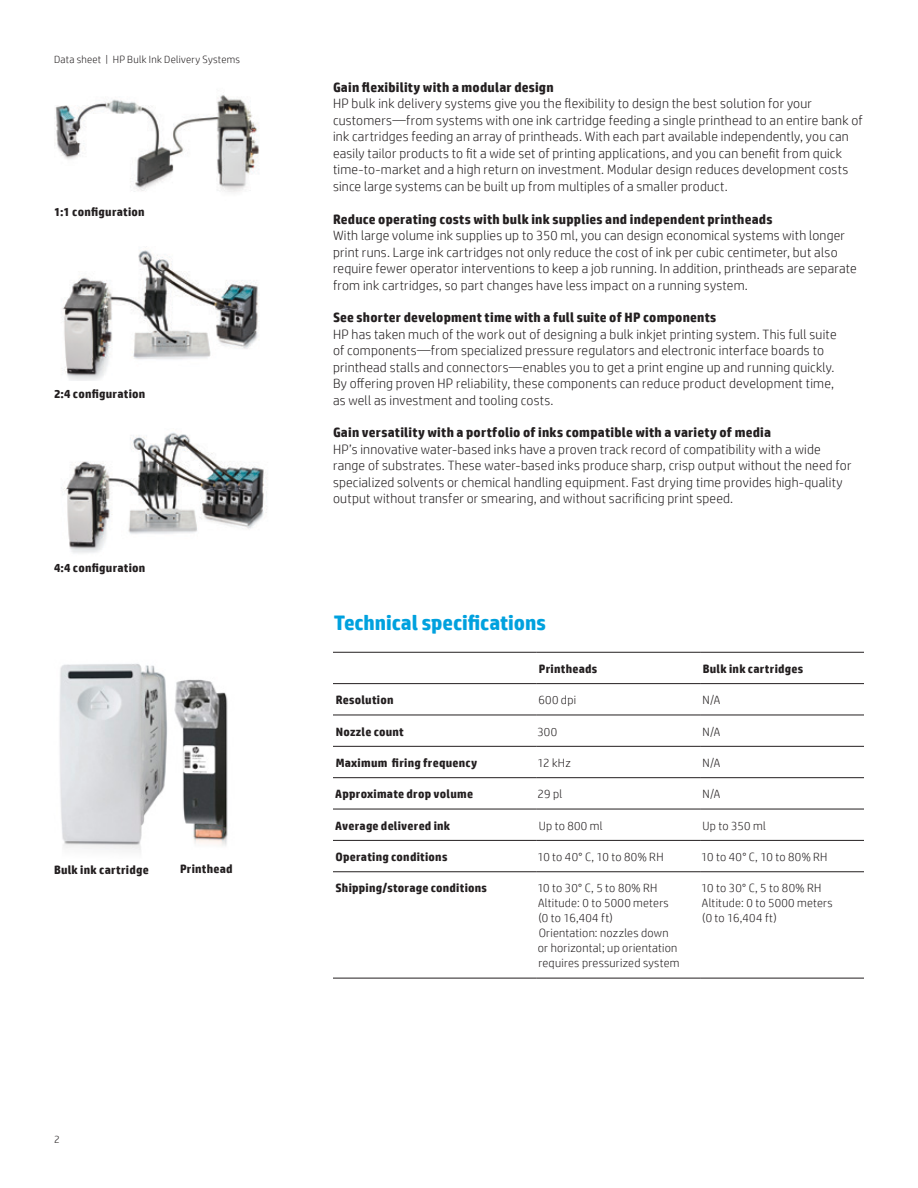
<style>
.page{position:relative;width:918px;height:1188px;background:#fff}
.page>*{position:absolute;margin:0;border:0;box-sizing:border-box;transform-origin:0 0}
.t1{font:700 21px "HP Simplified";letter-spacing:-.005em;color:#00a1de}
.t2{font:300 13.5px/16.5px "HP Simplified";letter-spacing:.015em;color:#231f20}
.t3{font:700 13.5px "HP Simplified";letter-spacing:.015em;color:#231f20}
.t4{font:300 12px/15px "HP Simplified";letter-spacing:.02em;color:#231f20}
.t5{font:700 12px "HP Simplified";letter-spacing:.02em;color:#231f20}
.t6{font:300 10.5px "HP Simplified";letter-spacing:.025em;color:#231f20}
</style>
<div class="page">
<img style="left:63px;top:432px;width:204px;height:121px">
<img style="left:55px;top:95px;width:204px;height:97px">
<img style="left:62px;top:250px;width:197px;height:131px">
<hr style="left:333px;top:652px;width:203px;height:1px;background:#231f20">
<hr style="left:536px;top:652px;width:164px;height:1px;background:#231f20">
<hr style="left:700px;top:652px;width:164px;height:1px;background:#231f20">
<hr style="left:333px;top:683px;width:203px;height:1px;background:#231f20">
<hr style="left:536px;top:683px;width:164px;height:1px;background:#231f20">
<hr style="left:700px;top:683px;width:164px;height:1px;background:#231f20">
<hr style="left:333px;top:715px;width:203px;height:1px;background:#231f20">
<hr style="left:536px;top:715px;width:164px;height:1px;background:#231f20">
<hr style="left:700px;top:715px;width:164px;height:1px;background:#231f20">
<hr style="left:333px;top:746px;width:203px;height:1px;background:#231f20">
<hr style="left:536px;top:746px;width:164px;height:1px;background:#231f20">
<hr style="left:700px;top:746px;width:164px;height:1px;background:#231f20">
<hr style="left:333px;top:777px;width:203px;height:1px;background:#231f20">
<hr style="left:536px;top:777px;width:164px;height:1px;background:#231f20">
<hr style="left:700px;top:777px;width:164px;height:1px;background:#231f20">
<hr style="left:333px;top:809px;width:203px;height:1px;background:#231f20">
<hr style="left:536px;top:809px;width:164px;height:1px;background:#231f20">
<hr style="left:700px;top:809px;width:164px;height:1px;background:#231f20">
<hr style="left:333px;top:840px;width:203px;height:1px;background:#231f20">
<hr style="left:536px;top:840px;width:164px;height:1px;background:#231f20">
<hr style="left:700px;top:840px;width:164px;height:1px;background:#231f20">
<hr style="left:333px;top:871px;width:203px;height:1px;background:#231f20">
<hr style="left:536px;top:871px;width:164px;height:1px;background:#231f20">
<hr style="left:700px;top:871px;width:164px;height:1px;background:#231f20">
<hr style="left:333px;top:978px;width:203px;height:1px;background:#231f20">
<hr style="left:536px;top:978px;width:164px;height:1px;background:#231f20">
<hr style="left:700px;top:978px;width:164px;height:1px;background:#231f20">
<img style="left:59px;top:663px;width:169px;height:189px">
<p class="t6" style="left:54px;top:52px;width:188px">Data sheet | HP Bulk Ink Delivery Systems</p>
<p class="t5" style="left:54px;top:204px;width:92px">1:1 configuration</p>
<p class="t5" style="left:54px;top:386px;width:93px">2:4 configuration</p>
<p class="t5" style="left:54px;top:560px;width:93px">4:4 configuration</p>
<p class="t5" style="left:54px;top:862px;width:96px">Bulk ink cartridge</p>
<p class="t5" style="left:180px;top:861px;width:54px">Printhead</p>
<p class="t6" style="left:54px;top:1132px;width:7px">2</p>
<p class="t3" style="left:333px;top:78px;width:222px">Gain flexibility with a modular design</p>
<p class="t2" style="left:333px;top:95px;width:531px">HP bulk ink delivery systems give you the flexibility to design the best solution for your customers—from systems with one ink cartridge feeding a single printhead to an entire bank of ink cartridges feeding an array of printheads. With each part available independently, you can easily tailor products to fit a wide set of printing applications, and you can benefit from quick time-to-market and a high return on investment. Modular design reduces development costs since large systems can be built up from multiples of a smaller product.</p>
<p class="t3" style="left:333px;top:210px;width:441px">Reduce operating costs with bulk ink supplies and independent printheads</p>
<p class="t2" style="left:333px;top:227px;width:525px">With large volume ink supplies up to 350 ml, you can design economical systems with longer print runs. Large ink cartridges not only reduce the cost of ink per cubic centimeter, but also require fewer operator interventions to keep a job running. In addition, printheads are separate from ink cartridges, so part changes have less impact on a running system.</p>
<p class="t3" style="left:333px;top:309px;width:385px">See shorter development time with a full suite of HP components</p>
<p class="t2" style="left:333px;top:325px;width:505px">HP has taken much of the work out of designing a bulk inkjet printing system. This full suite of components—from specialized pressure regulators and electronic interface boards to printhead stalls and connectors—enables you to get a print engine up and running quickly.<br>By offering proven HP reliability, these components can reduce product development time, as well as investment and tooling costs.</p>
<p class="t3" style="left:333px;top:424px;width:440px">Gain versatility with a portfolio of inks compatible with a variety of media</p>
<p class="t2" style="left:333px;top:441px;width:520px">HP’s innovative water-based inks have a proven track record of compatibility with a wide range of substrates. These water-based inks produce sharp, crisp output without the need for specialized solvents or chemical handling equipment. Fast drying time provides high-quality output without transfer or smearing, and without sacrificing print speed.</p>
<h1 class="t1" style="left:334px;top:609px;width:213px">Technical specifications</h1>
<p class="t5" style="left:539px;top:661px;width:60px">Printheads</p>
<p class="t5" style="left:703px;top:661px;width:102px">Bulk ink cartridges</p>
<p class="t5" style="left:336px;top:692px;width:59px">Resolution</p>
<p class="t4" style="left:538px;top:692px;width:39px">600 dpi</p>
<p class="t4" style="left:703px;top:692px;width:19px">N/A</p>
<p class="t5" style="left:336px;top:724px;width:70px">Nozzle count</p>
<p class="t4" style="left:537px;top:724px;width:21px">300</p>
<p class="t4" style="left:703px;top:724px;width:19px">N/A</p>
<p class="t5" style="left:336px;top:755px;width:143px">Maximum firing frequency</p>
<p class="t4" style="left:537px;top:755px;width:35px">12 kHz</p>
<p class="t4" style="left:703px;top:755px;width:19px">N/A</p>
<p class="t5" style="left:335px;top:786px;width:139px">Approximate drop volume</p>
<p class="t4" style="left:538px;top:786px;width:26px">29 pl</p>
<p class="t4" style="left:703px;top:786px;width:19px">N/A</p>
<p class="t5" style="left:335px;top:818px;width:117px">Average delivered ink</p>
<p class="t4" style="left:539px;top:818px;width:65px">Up to 800 ml</p>
<p class="t4" style="left:703px;top:818px;width:65px">Up to 350 ml</p>
<p class="t5" style="left:335px;top:849px;width:113px">Operating conditions</p>
<p class="t4" style="left:537px;top:849px;width:128px">10 to 40° C, 10 to 80% RH</p>
<p class="t4" style="left:701px;top:849px;width:128px">10 to 40° C, 10 to 80% RH</p>
<p class="t5" style="left:335px;top:880px;width:153px">Shipping/storage conditions</p>
<p class="t4" style="left:537px;top:880px;width:144px">10 to 30° C, 5 to 80% RH<br>Altitude: 0 to 5000 meters (0 to 16,404 ft)<br>Orientation: nozzles down or horizontal; up orientation requires pressurized system</p>
<p class="t4" style="left:701px;top:880px;width:133px">10 to 30° C, 5 to 80% RH<br>Altitude: 0 to 5000 meters (0 to 16,404 ft)</p>
</div>
